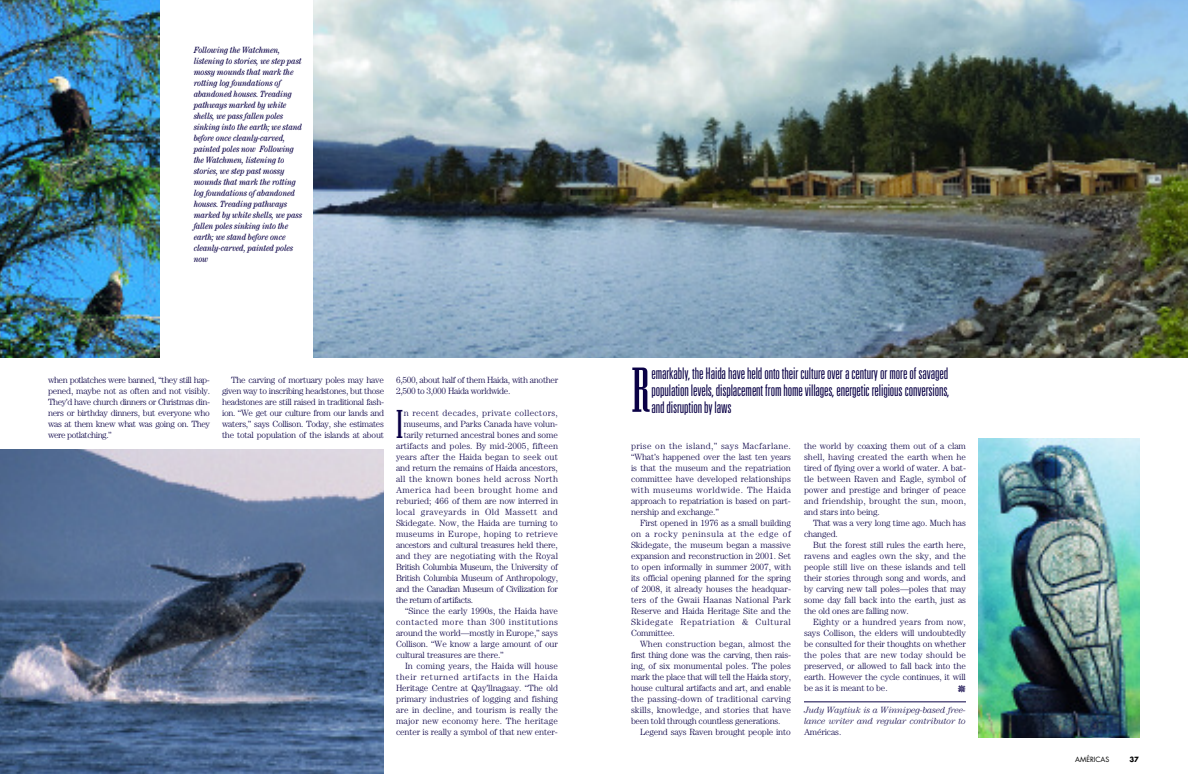
<style>
.page{position:relative;width:1188px;height:774px;background:#fff}
.page>*{position:absolute;margin:0;border:0;box-sizing:border-box;transform-origin:0 0}
.t1{font:60px "Marla Bold Text Roman OL";color:#0a0146}
.t2{font:38px "Marla Bold Text Roman OL";color:#0a0146}
.t3{font:300 ultra-condensed 16px/17px "Univers";letter-spacing:-.01em;color:#0a0146;text-align:justify}
.t4{font:300 9px/11px "Century";letter-spacing:-.015em;color:#0a0146;text-align:justify}
.t5{font:italic condensed 9px/11px "Century";letter-spacing:-.015em;color:#0a0146}
.t6{font:300 9px/11px "Century";letter-spacing:-.035em;color:#0a0146}
.t7{font:300 9px "Century";letter-spacing:.015em;color:#0a0146}
.t8{font:italic 300 9px/11px "Century";letter-spacing:-.015em;color:#0a0146}
.t9{font:300 9px "Century";letter-spacing:.035em;color:#0a0146}
.t10{font:300 9px "Century";letter-spacing:.01em;color:#0a0146}
.t11{font:300 9px "Century";letter-spacing:.055em;color:#0a0146}
.t12{font:300 9px "Century";letter-spacing:-.04em;color:#0a0146}
.t13{font:300 9px "Century";letter-spacing:.005em;color:#0a0146}
.t14{font:300 9px "Century";letter-spacing:.025em;color:#0a0146}
.t15{font:300 9px "Century";letter-spacing:.06em;color:#0a0146}
.t16{font:300 9px "Century";letter-spacing:.03em;color:#0a0146}
.t17{font:300 9px "Century";letter-spacing:.02em;color:#0a0146}
.t18{font:7px "Futura";color:#000}
.t19{font:700 7px "Futura";color:#000}
</style>
<div class="page">
<hr style="left:804px;top:702px;width:162px;height:1px;background:#0a0146">
<img style="left:313px;top:0;width:875px;height:358px">
<img style="left:0;top:449px;width:384px;height:325px">
<img style="left:0;top:0;width:160px;height:358px">
<img style="left:978px;top:439px;width:162px;height:299px">
<p class="t5" style="left:194px;top:45px;width:110px">Following the Watchmen, listening to stories, we step past mossy mounds that mark the rotting log foundations of abandoned houses. Treading pathways marked by white shells, we pass fallen poles sinking into the earth; we stand before once cleanly-carved, painted poles now Following the Watchmen, listening to stories, we step past mossy mounds that mark the rotting log foundations of abandoned houses. Treading pathways marked by white shells, we pass fallen poles sinking into the earth; we stand before once cleanly-carved, painted poles now</p>
<p class="t4" style="left:48px;top:375px;width:164px">when potlatches were banned, “they still hap&shy;pened, maybe not as often and not visibly.<br>They’d have church dinners or Christmas din&shy;ners or birthday dinners, but everyone who was at them knew what was going on. They were potlatching.”</p>
<p class="t4" style="left:222px;top:375px;width:164px;text-indent:9px">The carving of mortuary poles may have given way to inscribing headstones, but those headstones are still raised in traditional fash&shy;ion. “We get our culture from our lands and waters,” says Collison. Today, she estimates the total population of the islands at about</p>
<p class="t6" style="left:396px;top:375px;width:164px">6,500, about half of them Haida, with another<br>2,500 to 3,000 Haida worldwide.</p>
<h2 class="t2" style="left:396px;top:403px;width:9px">I</h2>
<p class="t9" style="left:404px;top:410px;width:156px">n recent decades, private collectors,</p>
<p class="t4" style="left:404px;top:419px;width:156px">museums, and Parks Canada have volun-</p>
<p class="t4" style="left:404px;top:430px;width:156px">tarily returned ancestral bones and some</p>
<p class="t13" style="left:396px;top:443px;width:164px">artifacts and poles. By mid-2005, fifteen</p>
<p class="t10" style="left:396px;top:454px;width:163px">years after the Haida began to seek out</p>
<p class="t4" style="left:396px;top:463px;width:163px">and return the remains of Haida ancestors,</p>
<p class="t16" style="left:396px;top:476px;width:164px">all the known bones held across North</p>
<p class="t11" style="left:396px;top:487px;width:163px">America had been brought home and</p>
<p class="t4" style="left:396px;top:496px;width:164px">reburied; 466 of them are now interred in</p>
<p class="t9" style="left:396px;top:509px;width:163px">local graveyards in Old Massett and</p>
<p class="t4" style="left:396px;top:518px;width:163px">Skidegate. Now, the Haida are turning to</p>
<p class="t14" style="left:396px;top:531px;width:163px">museums in Europe, hoping to retrieve</p>
<p class="t6" style="left:396px;top:540px;width:163px">ancestors and cultural treasures held there,</p>
<p class="t7" style="left:396px;top:553px;width:164px">and they are negotiating with the Royal</p>
<p class="t6" style="left:396px;top:562px;width:163px">British Columbia Museum, the University of</p>
<p class="t4" style="left:396px;top:573px;width:164px">British Columbia Museum of Anthropology,</p>
<p class="t12" style="left:396px;top:586px;width:163px">and the Canadian Museum of Civilization for</p>
<p class="t12" style="left:396px;top:597px;width:79px">the return of artifacts.</p>
<p class="t4" style="left:405px;top:606px;width:154px">“Since the early 1990s, the Haida have</p>
<p class="t11" style="left:396px;top:619px;width:164px">contacted more than 300 institutions</p>
<p class="t4" style="left:396px;top:628px;width:163px">around the world—mostly in Europe,” says</p>
<p class="t4" style="left:396px;top:639px;width:163px">Collison. “We know a large amount of our</p>
<p class="t4" style="left:396px;top:650px;width:109px">cultural treasures are there.”</p>
<p class="t10" style="left:405px;top:663px;width:155px">In coming years, the Haida will house</p>
<p class="t15" style="left:396px;top:674px;width:163px">their returned artifacts in the Haida</p>
<p class="t4" style="left:396px;top:683px;width:164px">Heritage Centre at Qay’llnagaay. “The old</p>
<p class="t4" style="left:396px;top:694px;width:163px">primary industries of logging and fishing</p>
<p class="t7" style="left:396px;top:707px;width:164px">are in decline, and tourism is really the</p>
<p class="t17" style="left:396px;top:718px;width:163px">major new economy here. The heritage</p>
<p class="t4" style="left:396px;top:727px;width:163px">center is really a symbol of that new enter-</p>
<h1 class="t1" style="left:631px;top:356px;width:20px">R</h1>
<h3 class="t3" style="left:652px;top:366px;width:299px">emarkably, the Haida have held onto their culture over a century or more of savaged population levels, displacement from home villages, energetic religious conversions, and disruption by laws</h3>
<p class="t4" style="left:631px;top:441px;width:162px">prise on the island,” says Macfarlane. “What’s happened over the last ten years is that the museum and the repatriation committee have developed relationships with museums worldwide. The Haida approach to repatriation is based on part&shy;nership and exchange.”</p>
<p class="t4" style="left:631px;top:518px;width:162px;text-indent:9px">First opened in 1976 as a small building on a rocky peninsula at the edge of Skidegate, the museum began a massive expansion and reconstruction in 2001. Set to open informally in summer 2007, with its official opening planned for the spring of 2008, it already houses the headquar&shy;ters of the Gwaii Haanas National Park Reserve and Haida Heritage Site and the Skidegate Repatriation &amp; Cultural Committee.</p>
<p class="t4" style="left:631px;top:639px;width:162px;text-indent:9px">When construction began, almost the first thing done was the carving, then rais&shy;ing, of six monumental poles. The poles mark the place that will tell the Haida story, house cultural artifacts and art, and enable the passing-down of traditional carving skills, knowledge, and stories that have been told through countless generations.</p>
<p class="t4" style="left:640px;top:727px;width:152px">Legend says Raven brought people into</p>
<p class="t4" style="left:804px;top:441px;width:164px">the world by coaxing them out of a clam shell, having created the earth when he tired of flying over a world of water. A bat&shy;tle between Raven and Eagle, symbol of power and prestige and bringer of peace and friendship, brought the sun, moon, and stars into being.</p>
<p class="t4" style="left:804px;top:518px;width:163px;text-indent:9px">That was a very long time ago. Much has changed.</p>
<p class="t4" style="left:804px;top:540px;width:164px;text-indent:9px">But the forest still rules the earth here, ravens and eagles own the sky, and the people still live on these islands and tell their stories through song and words, and by carving new tall poles—poles that may some day fall back into the earth, just as the old ones are falling now.</p>
<p class="t4" style="left:804px;top:617px;width:163px;text-indent:9px">Eighty or a hundred years from now, says Collison, the elders will undoubtedly be consulted for their thoughts on whether the poles that are new today should be preserved, or allowed to fall back into the earth. However the cycle continues, it will be as it is meant to be.</p>
<p class="t8" style="left:804px;top:705px;width:163px">Judy Waytiuk is a Winnipeg-based free&shy;lance writer and regular contributor to</p>
<p class="t4" style="left:804px;top:727px;width:39px">Américas.</p>
<p class="t18" style="left:1075px;top:756px;width:36px">AMÉRICAS</p>
<p class="t19" style="left:1129px;top:756px;width:11px">37</p>
</div>
